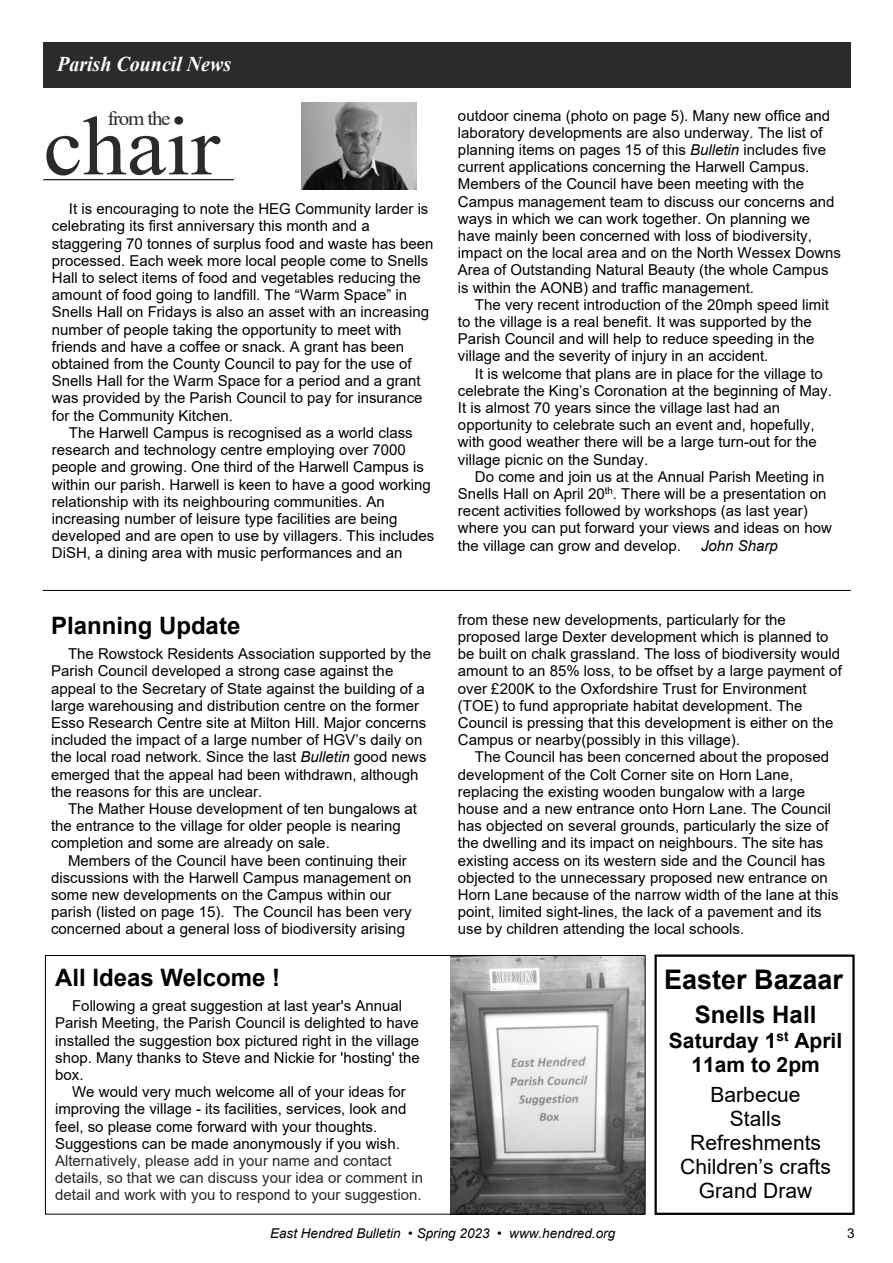
<style>
.page{position:relative;width:893px;height:1263px;background:#fff}
.page>*{position:absolute;margin:0;border:0;box-sizing:border-box;transform-origin:0 0}
.t1{font:83.55px "Times New Roman";color:#2b2b2b;scale:1.06 1}
.t2{font:700 27px "Arial";color:#000}
.t3{font:700 24px "Arial";color:#000}
.t4{font:21px/24.2px "Arial";color:#000;text-align:center}
.t5{font:700 21px/24.2px "Arial";color:#000;text-align:center}
.t6{font:italic 700 21px "Times New Roman";color:#fefefe;scale:.95 1}
.t7{font:19.8px "Times New Roman";letter-spacing:-.06em;color:#2b2b2b;scale:1.06 1}
.t8{font:15px/17.2px "Arial";color:#000}
.t9{font:15px/17.2px "Arial";color:#282828}
.t10{font:italic 15px "Arial";color:#000}
.t11{font:italic 13.5px "Arial";color:#000}
.t12{font:13.5px "Arial";color:#000}
.s1{font-style:italic}
</style>
<div class="page">
<div style="left:43px;top:43px;width:807px;height:45px;background:#2b2b2b"></div>
<hr style="left:43px;top:179px;width:191px;height:1px;background:#2b2b2b">
<img style="left:302px;top:103px;width:115px;height:86px">
<svg style="left:42px;top:589px;width:809px;height:2px;background:#7f7f7f"></svg>
<div style="left:654px;top:954px;width:201px;height:261px;border:2px solid #000"></div>
<img style="left:451px;top:957px;width:194px;height:258px">
<div style="left:45px;top:955px;width:600px;height:259px;border:1px solid #000"></div>
<h3 class="t6" style="left:57px;top:57px;width:185px">Parish Council News</h3>
<h3 class="t7" style="left:107px;top:111px;width:61px">from the</h3>
<h1 class="t1" style="left:43px;top:116px;width:168px">chair</h1>
<p class="t8" style="left:52px;top:202px;width:383px;text-indent:17px">It is encouraging to note the HEG Community larder is celebrating its first anniversary this month and a staggering 70 tonnes of surplus food and waste has been processed. Each week more local people come to Snells Hall to select items of food and vegetables reducing the amount of food going to landfill. The “Warm Space” in Snells Hall on Fridays is also an asset with an increasing number of people taking the opportunity to meet with friends and have a coffee or snack. A grant has been obtained from the County Council to pay for the use of Snells Hall for the Warm Space for a period and a grant was provided by the Parish Council to pay for insurance for the Community Kitchen.</p>
<p class="t8" style="left:52px;top:425px;width:384px;text-indent:17px">The Harwell Campus is recognised as a world class research and technology centre employing over 7000 people and growing. One third of the Harwell Campus is within our parish. Harwell is keen to have a good working relationship with its neighbouring communities. An increasing number of leisure type facilities are being developed and are open to use by villagers. This includes DiSH, a dining area with music performances and an</p>
<h3 class="t3" style="left:51px;top:616px;width:191px">Planning Update</h3>
<p class="t8" style="left:51px;top:647px;width:382px;text-indent:17px">The Rowstock Residents Association supported by the Parish Council developed a strong case against the appeal to the Secretary of State against the building of a large warehousing and distribution centre on the former Esso Research Centre site at Milton Hill. Major concerns included the impact of a large number of HGV’s daily on the local road network. Since the last <span class="s1">Bulletin</span> good news emerged that the appeal had been withdrawn, although the reasons for this are unclear.</p>
<p class="t8" style="left:51px;top:801px;width:367px;text-indent:17px">The Mather House development of ten bungalows at the entrance to the village for older people is nearing completion and some are already on sale.</p>
<p class="t8" style="left:51px;top:853px;width:362px;text-indent:17px">Members of the Council have been continuing their discussions with the Harwell Campus management on some new developments on the Campus within our parish (listed on page 15). The Council has been very concerned about a general loss of biodiversity arising</p>
<h3 class="t3" style="left:55px;top:968px;width:227px">All Ideas Welcome !</h3>
<p class="t8" style="left:55px;top:999px;width:366px;text-indent:17px">Following a great suggestion at last year's Annual Parish Meeting, the Parish Council is delighted to have installed the suggestion box pictured right in the village shop. Many thanks to Steve and Nickie for 'hosting' the box.</p>
<p class="t8" style="left:55px;top:1085px;width:353px;text-indent:17px">We would very much welcome all of your ideas for improving the village - its facilities, services, look and feel, so please come forward with your thoughts.<br>Suggestions can be made anonymously if you wish.</p>
<p class="t9" style="left:55px;top:1153px;width:370px">Alternatively, please add in your name and contact details, so that we can discuss your idea or comment in detail and work with you to respond to your suggestion.</p>
<p class="t8" style="left:458px;top:108px;width:385px">outdoor cinema (photo on page 5). Many new office and laboratory developments are also underway. The list of planning items on pages 15 of this <span class="s1">Bulletin</span> includes five current applications concerning the Harwell Campus.<br>Members of the Council have been meeting with the Campus management team to discuss our concerns and ways in which we can work together. On planning we have mainly been concerned with loss of biodiversity, impact on the local area and on the North Wessex Downs Area of Outstanding Natural Beauty (the whole Campus is within the AONB) and traffic management.</p>
<p class="t8" style="left:458px;top:297px;width:372px;text-indent:17px">The very recent introduction of the 20mph speed limit to the village is a real benefit. It was supported by the Parish Council and will help to reduce speeding in the village and the severity of injury in an accident.</p>
<p class="t8" style="left:458px;top:366px;width:375px;text-indent:17px">It is welcome that plans are in place for the village to celebrate the King’s Coronation at the beginning of May.<br>It is almost 70 years since the village last had an opportunity to celebrate such an event and, hopefully, with good weather there will be a large turn-out for the village picnic on the Sunday.</p>
<p class="t8" style="left:458px;top:469px;width:376px;text-indent:17px">Do come and join us at the Annual Parish Meeting in Snells Hall on April 20<sup>th</sup>. There will be a presentation on recent activities followed by workshops (as last year) where you can put forward your views and ideas on how the village can grow and develop.</p>
<p class="t10" style="left:701px;top:540px;width:78px">John Sharp</p>
<p class="t8" style="left:458px;top:612px;width:385px">from these new developments, particularly for the proposed large Dexter development which is planned to be built on chalk grassland. The loss of biodiversity would amount to an 85% loss, to be offset by a large payment of over £200K to the Oxfordshire Trust for Environment (TOE) to fund appropriate habitat development. The Council is pressing that this development is either on the Campus or nearby(possibly in this village).</p>
<p class="t8" style="left:458px;top:750px;width:382px;text-indent:17px">The Council has been concerned about the proposed development of the Colt Corner site on Horn Lane, replacing the existing wooden bungalow with a large house and a new entrance onto Horn Lane. The Council has objected on several grounds, particularly the size of the dwelling and its impact on neighbours. The site has existing access on its western side and the Council has objected to the unnecessary proposed new entrance on Horn Lane because of the narrow width of the lane at this point, limited sight-lines, the lack of a pavement and its use by children attending the local schools.</p>
<h2 class="t2" style="left:664px;top:969px;width:180px">Easter Bazaar</h2>
<h3 class="t3" style="left:695px;top:1006px;width:123px">Snells Hall</h3>
<h3 class="t5" style="left:669px;top:1030px;width:175px">Saturday 1<sup>st</sup> April<br>11am to 2pm</h3>
<h3 class="t4" style="left:680px;top:1084px;width:152px">Barbecue<br>Stalls<br>Refreshments<br>Children’s crafts<br>Grand Draw</h3>
<p class="t11" style="left:270px;top:1228px;width:347px">East Hendred Bulletin • Spring 2023 • www.hendred.org</p>
<p class="t12" style="left:847px;top:1228px;width:9px">3</p>
</div>
